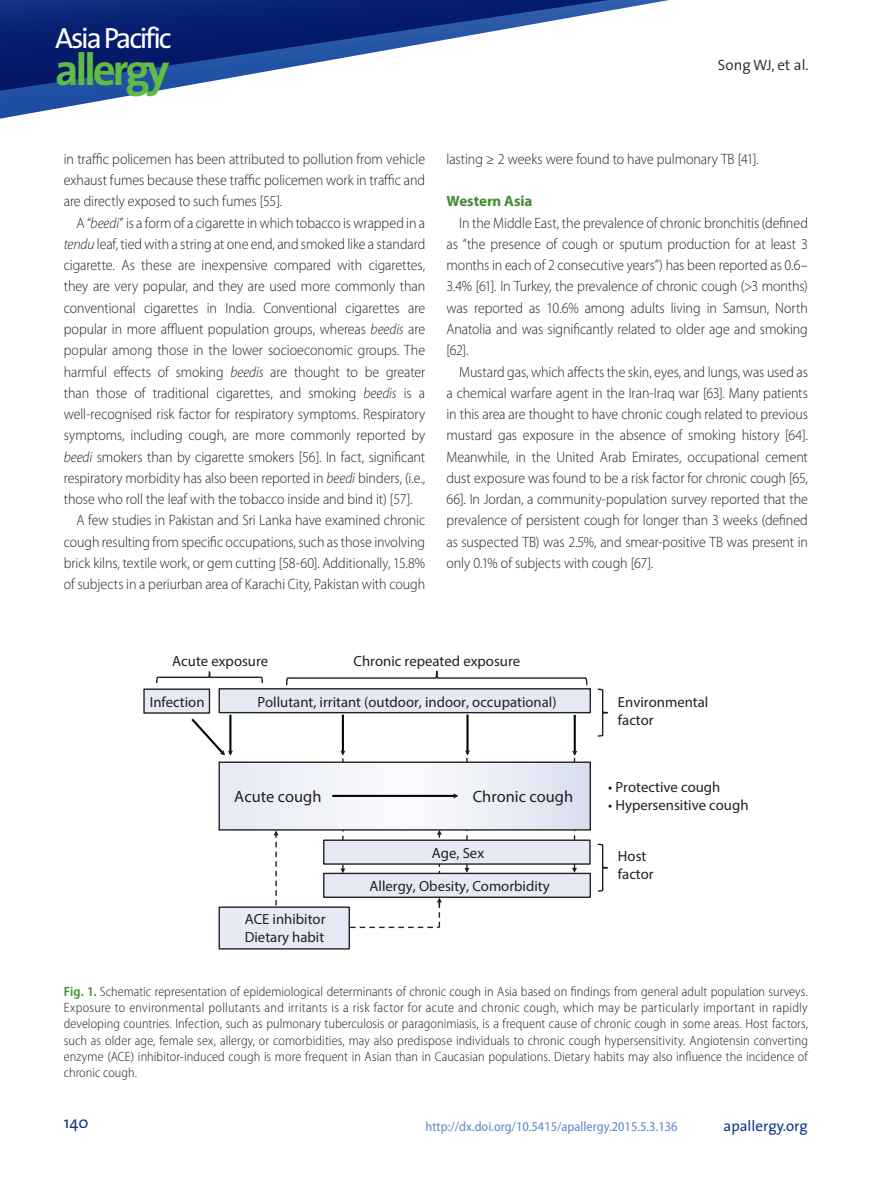
<style>
.page{position:relative;width:893px;height:1191px;background:#fff}
.page>*{position:absolute;margin:0;border:0;box-sizing:border-box;transform-origin:0 0}
.t1{font:700 45.15px "The Sans";letter-spacing:-.075em;color:#60bb46}
.t2{font:29.25px "The Sans";letter-spacing:-.075em;color:#fff}
.t3{font:16.5px "The Sans";color:#103987}
.t4{font:16.35px "Myriad Pro";color:#231f20}
.본문{font:300 15px/21.3px "Myriad Pro";letter-spacing:-.005em;color:#231f20;text-align:justify;scale:.93 1}
.t5{font:15px "The Sans";color:#103987}
.t6{font:300 15px "The Sans";color:#231f20}
.초록색제목{font:700 15px "Myriad Pro";letter-spacing:-.005em;color:#428d33}
.t7{font:14.7px/17.7px "Myriad Pro";color:#231f20}
.그림설명{font:300 semi-condensed 13.5px/16.2px "Myriad Pro";letter-spacing:.005em;color:#231f20;text-align:justify}
.t8{font:semi-condensed 13.5px "Myriad Pro";color:#5d88c6}
.s1{font-style:italic}
.s2{font-weight:600;color:#428d33}
</style>
<div class="page">
<svg style="left:0;top:93px;width:144px;height:26px"></svg>
<svg style="left:0;top:0;width:669px;height:93px"></svg>
<svg style="left:221px;top:763px;width:368px;height:65px"></svg>
<div style="left:219px;top:761px;width:372px;height:69px;border:1px solid #231f20"></div>
<hr style="left:229px;top:714px;width:2px;height:40px;background:#000">
<svg style="left:286px;top:670px;width:302px;height:16px"></svg>
<div style="left:324px;top:873px;width:266px;height:24px;background:#e6eaf5"></div>
<div style="left:323px;top:872px;width:268px;height:26px;border:1px solid #231f20"></div>
<div style="left:219px;top:907px;width:130px;height:42px;background:#e6eaf5"></div>
<div style="left:219px;top:906px;width:131px;height:43px;border:1px solid #231f20"></div>
<div style="left:144px;top:689px;width:65px;height:24px;background:#e6eaf5"></div>
<div style="left:143px;top:688px;width:67px;height:25px;border:1px solid #231f20"></div>
<div style="left:219px;top:689px;width:371px;height:23px;background:#e6eaf5"></div>
<div style="left:219px;top:688px;width:372px;height:25px;border:1px solid #231f20"></div>
<svg style="left:191px;top:716px;width:42px;height:40px"></svg>
<svg style="left:274px;top:830px;width:5px;height:75px"></svg>
<hr style="left:342px;top:714px;width:2px;height:40px;background:#000">
<svg style="left:340px;top:750px;width:102px;height:178px"></svg>
<hr style="left:466px;top:714px;width:3px;height:40px;background:#000">
<svg style="left:464px;top:750px;width:6px;height:123px"></svg>
<hr style="left:574px;top:715px;width:2px;height:39px;background:#000">
<svg style="left:572px;top:751px;width:5px;height:122px"></svg>
<div style="left:324px;top:840px;width:266px;height:24px;background:#e6eaf5"></div>
<div style="left:323px;top:839px;width:268px;height:25px;border:1px solid #231f20"></div>
<svg style="left:597px;top:843px;width:11px;height:49px"></svg>
<svg style="left:597px;top:688px;width:11px;height:49px"></svg>
<hr style="left:332px;top:795px;width:125px;height:2px;background:#000">
<svg style="left:454px;top:793px;width:4px;height:5px"></svg>
<svg style="left:156px;top:671px;width:107px;height:12px"></svg>
<h2 class="t2" style="left:55px;top:14px;width:118px">Asia Pacific</h2>
<h1 class="t1" style="left:55px;top:32px;width:116px">allergy</h1>
<p class="t6" style="left:718px;top:52px;width:92px">Song WJ, et al.</p>
<p class="본문" style="left:64px;top:148px;width:390px">in traffic policemen has been attributed to pollution from vehicle exhaust fumes because these traffic policemen work in traffic and are directly exposed to such fumes [55].</p>
<p class="본문" style="left:64px;top:212px;width:390px;text-indent:13px">A “<span class="s1">beedi</span>” is a form of a cigarette in which tobacco is wrapped in a <span class="s1">tendu</span> leaf, tied with a string at one end, and smoked like a standard cigarette. As these are inexpensive compared with cigarettes, they are very popular, and they are used more commonly than conventional cigarettes in India. Conventional cigarettes are popular in more affluent population groups, whereas <span class="s1">beedis</span> are popular among those in the lower socioeconomic groups. The harmful effects of smoking <span class="s1">beedis</span> are thought to be greater than those of traditional cigarettes, and smoking <span class="s1">beedis</span> is a well-recognised risk factor for respiratory symptoms. Respiratory symptoms, including cough, are more commonly reported by <span class="s1">beedi</span> smokers than by cigarette smokers [56]. In fact, significant respiratory morbidity has also been reported in <span class="s1">beedi</span> binders, (i.e., those who roll the leaf with the tobacco inside and bind it) [57].</p>
<p class="본문" style="left:64px;top:509px;width:390px;text-indent:13px">A few studies in Pakistan and Sri Lanka have examined chronic cough resulting from specific occupations, such as those involving brick kilns, textile work, or gem cutting [58-60]. Additionally, 15.8% of subjects in a periurban area of Karachi City, Pakistan with cough</p>
<p class="본문" style="left:446px;top:148px;width:337px">lasting ≥ 2 weeks were found to have pulmonary TB [41].</p>
<p class="초록색제목" style="left:446px;top:191px;width:87px">Western Asia</p>
<p class="본문" style="left:446px;top:212px;width:390px;text-indent:13px">In the Middle East, the prevalence of chronic bronchitis (defined as “the presence of cough or sputum production for at least 3 months in each of 2 consecutive years”) has been reported as 0.6– 3.4% [61]. In Turkey, the prevalence of chronic cough (&gt;3 months) was reported as 10.6% among adults living in Samsun, North Anatolia and was significantly related to older age and smoking [62].</p>
<p class="본문" style="left:446px;top:361px;width:390px;text-indent:13px">Mustard gas, which affects the skin, eyes, and lungs, was used as a chemical warfare agent in the Iran-Iraq war [63]. Many patients in this area are thought to have chronic cough related to previous mustard gas exposure in the absence of smoking history [64].<br>Meanwhile, in the United Arab Emirates, occupational cement dust exposure was found to be a risk factor for chronic cough [65, 66]. In Jordan, a community-population survey reported that the prevalence of persistent cough for longer than 3 weeks (defined as suspected TB) was 2.5%, and smear-positive TB was present in only 0.1% of subjects with cough [67].</p>
<p class="t7" style="left:172px;top:652px;width:98px">Acute exposure</p>
<p class="t7" style="left:354px;top:652px;width:168px">Chronic repeated exposure</p>
<p class="t7" style="left:150px;top:693px;width:56px">Infection</p>
<p class="t7" style="left:257px;top:692px;width:301px">Pollutant, irritant (outdoor, indoor, occupational)</p>
<p class="t4" style="left:234px;top:786px;width:89px">Acute cough</p>
<p class="t4" style="left:473px;top:786px;width:102px">Chronic cough</p>
<p class="t7" style="left:618px;top:693px;width:92px">Environmental factor</p>
<p class="t7" style="left:608px;top:778px;width:114px">• Protective cough</p>
<p class="t7" style="left:608px;top:795px;width:142px">• Hypersensitive cough</p>
<p class="t7" style="left:245px;top:910px;width:82px">ACE inhibitor<br>Dietary habit</p>
<p class="t7" style="left:432px;top:844px;width:54px">Age, Sex</p>
<p class="t7" style="left:618px;top:847px;width:37px">Host factor</p>
<p class="t7" style="left:370px;top:877px;width:182px">Allergy, Obesity, Comorbidity</p>
<p class="그림설명" style="left:64px;top:983px;width:746px"><span class="s2">Fig. 1.</span> Schematic representation of epidemiological determinants of chronic cough in Asia based on findings from general adult population surveys.<br>Exposure to environmental pollutants and irritants is a risk factor for acute and chronic cough, which may be particularly important in rapidly developing countries. Infection, such as pulmonary tuberculosis or paragonimiasis, is a frequent cause of chronic cough in some areas. Host factors, such as older age, female sex, allergy, or comorbidities, may also predispose individuals to chronic cough hypersensitivity. Angiotensin converting enzyme (ACE) inhibitor-induced cough is more frequent in Asian than in Caucasian populations. Dietary habits may also influence the incidence of chronic cough.</p>
<p class="t3" style="left:64px;top:1109px;width:26px">140</p>
<p class="t8" style="left:426px;top:1118px;width:254px">http://dx.doi.org/10.5415/apallergy.2015.5.3.136</p>
<p class="t5" style="left:724px;top:1113px;width:86px">apallergy.org</p>
</div>
